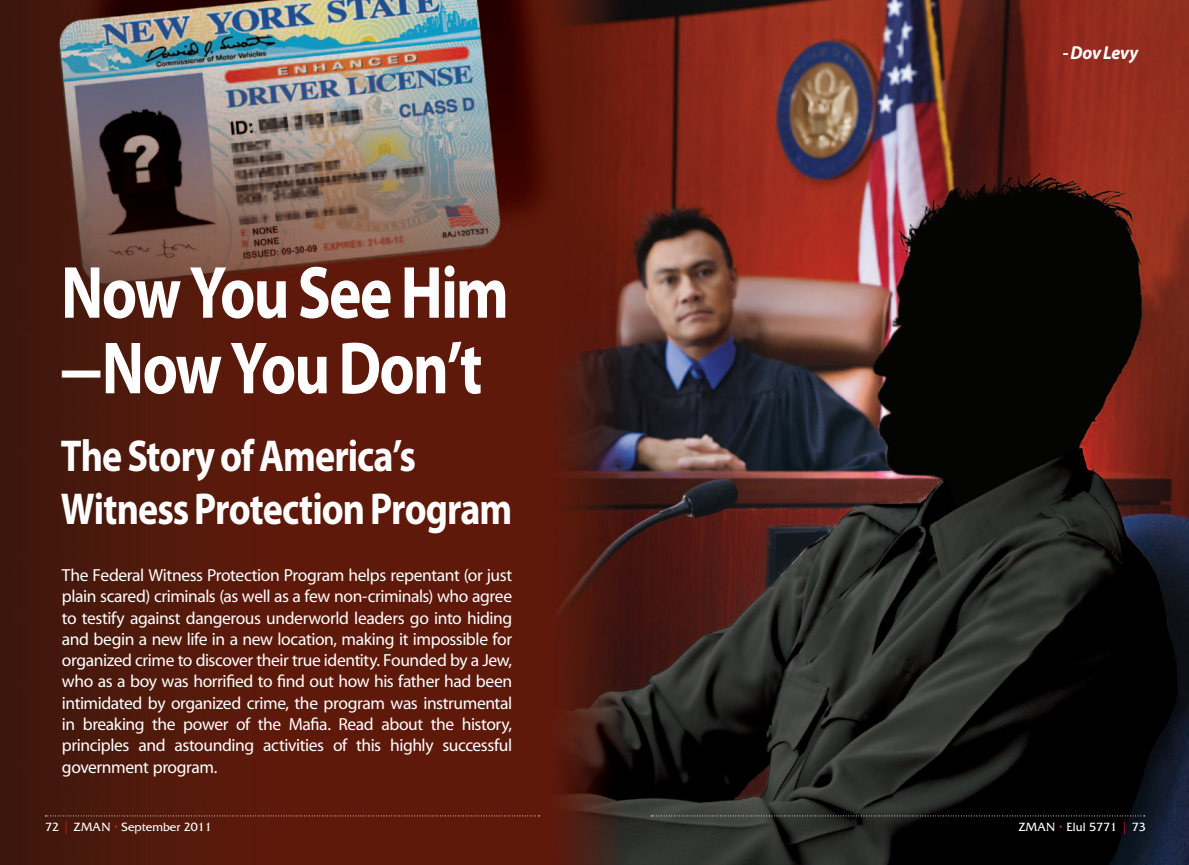
<style>
.page{position:relative;width:1189px;height:865px;background:#fff}
.page>*{position:absolute;margin:0;border:0;box-sizing:border-box;transform-origin:0 0}
.t1{font:700 74.5px/75.5px "Myriad Pro";letter-spacing:-.03em;color:#fff;scale:.83 1}
.t2{font:700 44.88px/53px "Myriad Pro";letter-spacing:-.025em;color:#fff;scale:.85 1}
.t3{font:italic 700 18.75px "Myriad Pro";letter-spacing:-.02em;color:#fff;scale:.95 1}
.t4{font:17.5px/21.2px "Myriad";letter-spacing:-.025em;color:#fff;text-align:justify}
.t5{font:12.5px "Friz Quadrata";color:#fff}
.s1{color:#d1232a}
</style>
<div class="page">
<img style="left:0;top:0;width:1188px;height:864px">
<svg style="left:45px;top:815px;width:494px;height:1px"></svg>
<svg style="left:651px;top:815px;width:493px;height:1px"></svg>
<h1 class="t1" style="left:61px;top:252px;width:541px">Now You See Him —Now You Don’t</h1>
<h2 class="t2" style="left:61px;top:428px;width:532px">The Story of America’s<br>Witness Protection Program</h2>
<p class="t4" style="left:62px;top:565px;width:451px">The Federal Witness Protection Program helps repentant (or just plain scared) criminals (as well as a few non-criminals) who agree to testify against dangerous underworld leaders go into hiding and begin a new life in a new location, making it impossible for organized crime to discover their true identity. Founded by a Jew, who as a boy was horrified to find out how his father had been intimidated by organized crime, the program was instrumental in breaking the power of the Mafia. Read about the history, principles and astounding activities of this highly successful government program.</p>
<p class="t3" style="left:1062px;top:41px;width:81px">- Dov Levy</p>
<p class="t5" style="left:45px;top:819px;width:168px">72 <span class="s1">|</span> ZMAN <span class="s1">•</span> September 2011</p>
<p class="t5" style="left:1018px;top:819px;width:129px">ZMAN <span class="s1">•</span> Elul 5771 <span class="s1">|</span> 73</p>
</div>
